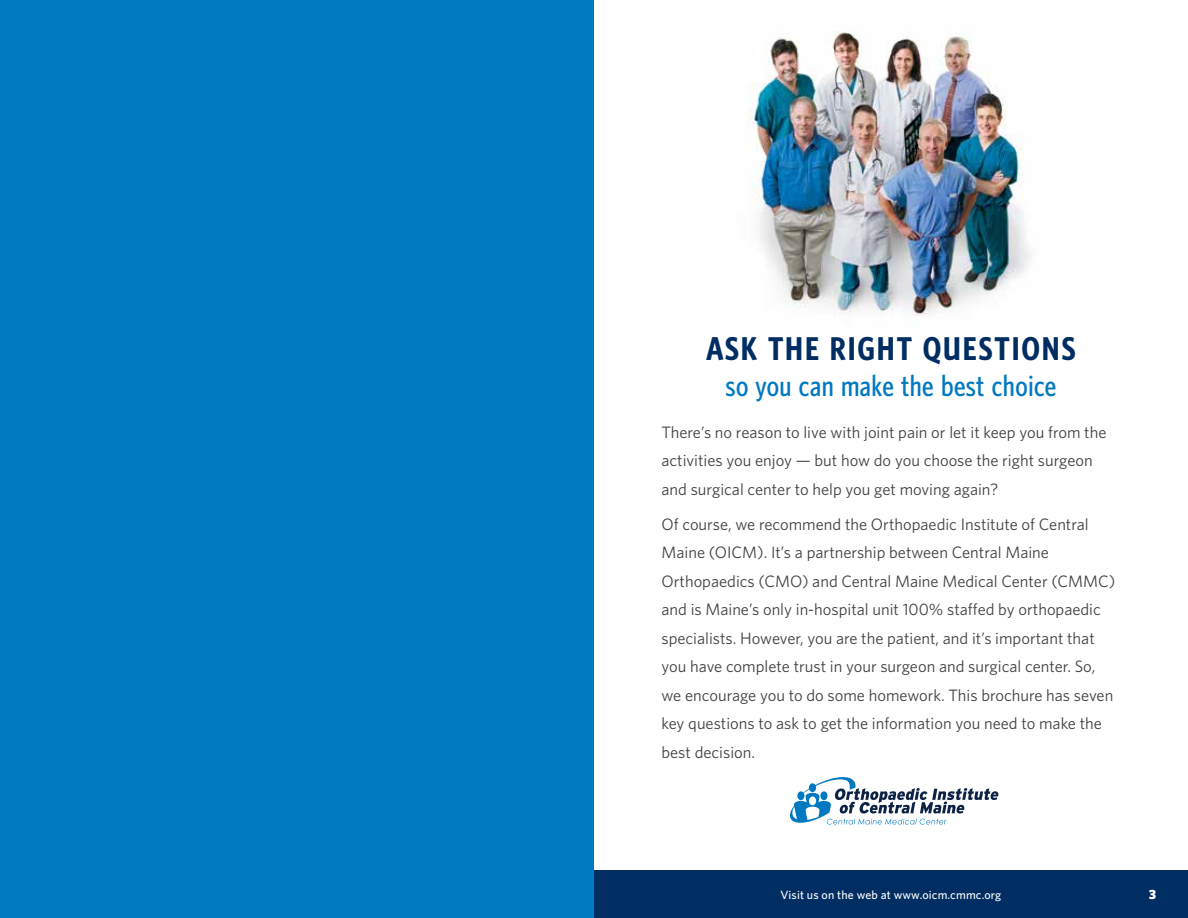
<style>
.page{position:relative;width:1188px;height:918px;background:#fff}
.page>*{position:absolute;margin:0;border:0;box-sizing:border-box;transform-origin:0 0}
.t1{font:700 condensed 30px "Whitney";letter-spacing:.06em;color:#002d62}
.t2{font:500 condensed 27px "Whitney";letter-spacing:.015em;color:#0079c1}
.t3{font:16.5px/28.5px "Whitney";color:#414042}
.t4{font:500 12px "Whitney";letter-spacing:.01em;color:#fff}
.t5{font:900 12px "Whitney";color:#fff}
</style>
<div class="page">
<div style="left:594px;top:870px;width:594px;height:48px;background:#002d62"></div>
<div style="left:0;top:0;width:594px;height:918px;background:#0079c1"></div>
<img style="left:748px;top:31px;width:284px;height:285px">
<svg style="left:790px;top:777px;width:208px;height:48px"></svg>
<h1 class="t1" style="left:706px;top:330px;width:371px">ASK THE RIGHT QUESTIONS</h1>
<h2 class="t2" style="left:726px;top:368px;width:332px">so you can make the best choice</h2>
<p class="t3" style="left:662px;top:417px;width:446px">There’s no reason to live with joint pain or let it keep you from the activities you enjoy — but how do you choose the right surgeon and surgical center to help you get moving again?</p>
<p class="t3" style="left:662px;top:510px;width:455px">Of course, we recommend the Orthopaedic Institute of Central Maine (OICM). It’s a partnership between Central Maine Orthopaedics (CMO) and Central Maine Medical Center (CMMC) and is Maine’s only in-hospital unit 100% staffed by orthopaedic specialists. However, you are the patient, and it’s important that you have complete trust in your surgeon and surgical center. So, we encourage you to do some homework. This brochure has seven key questions to ask to get the information you need to make the best decision.</p>
<p class="t4" style="left:781px;top:887px;width:222px">Visit us on the web at www.oicm.cmmc.org</p>
<p class="t5" style="left:1149px;top:886px;width:9px">3</p>
</div>
